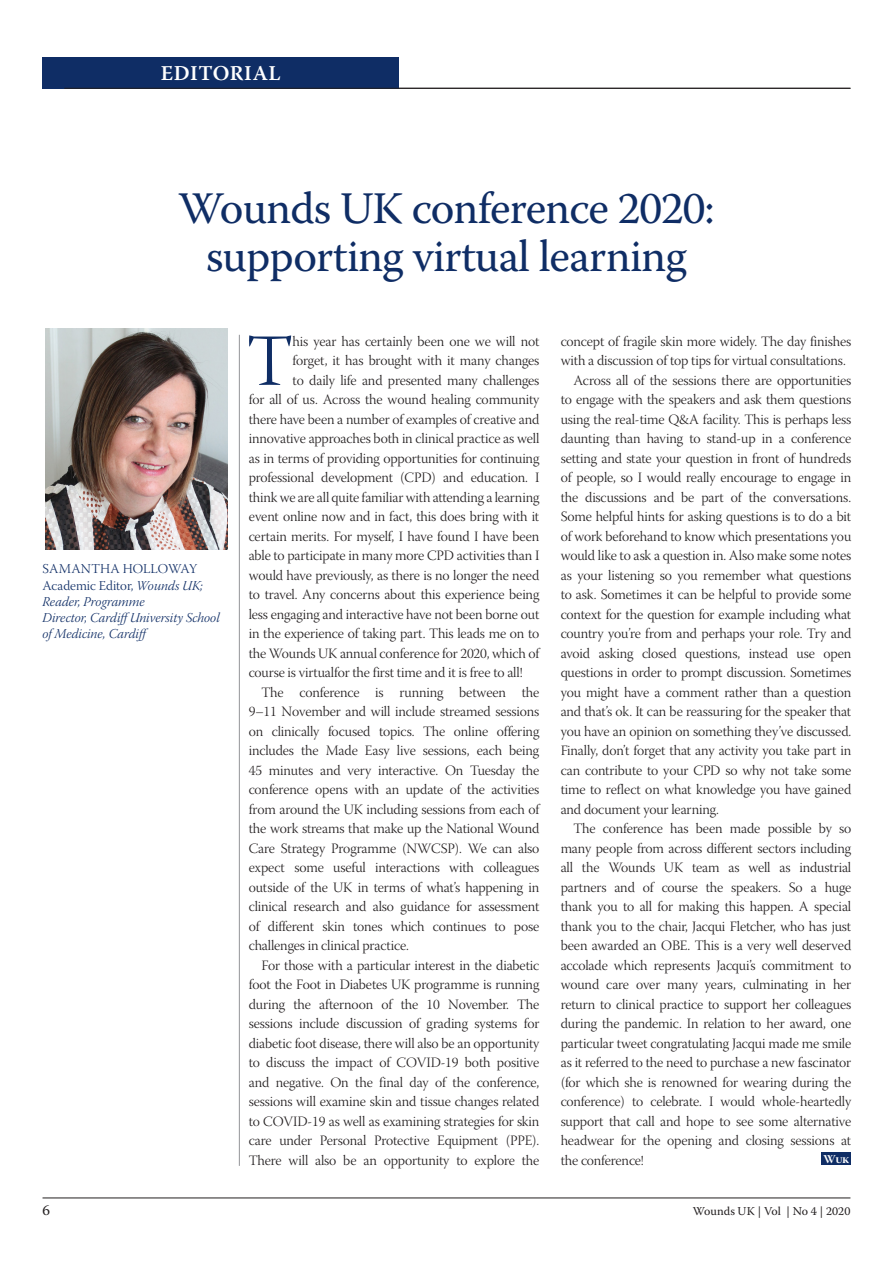
<style>
.page{position:relative;width:893px;height:1263px;background:#fff}
.page>*{position:absolute;margin:0;border:0;box-sizing:border-box;transform-origin:0 0}
.First_paragraph{font:73.35px "Warnock Pro Light Subh";color:#0f2d65}
.Article_title{font:45px/48px "Warnock Pro";letter-spacing:-.02em;color:#0f2d65;text-align:center}
.t1{font:600 21px "Warnock Pro";letter-spacing:.025em;color:#fff}
.t2{font:15px "Warnock Pro";color:#231f20}
.Paragraph_indented{font:14.25px/19.5px "Warnock Pro Light Subh";letter-spacing:-.01em;color:#231f20;text-align:justify}
.First_paragraph-2{font:14.25px "Warnock Pro Light Subh";letter-spacing:-.01em;color:#231f20}
.Author_s_details_ED{font:13.5px/16.2px "Warnock Pro Light It Subh";color:#0f2d65}
.Author_s_details_ED-2{font:13.5px "Warnock Pro Light Subh";letter-spacing:.005em;color:#0f2d65}
.t3{font:12px "Warnock Pro";letter-spacing:-.005em;color:#231f20}
.t4{font:12px "Warnock Pro Bold Subh";color:#fff}
.s1{font-family:"Warnock Pro Light Subh"}
</style>
<div class="page">
<hr style="left:43px;top:1197px;width:807px;height:1px;background:#231f20">
<hr style="left:43px;top:88px;width:807px;height:1px;background:#231f20">
<hr style="left:239px;top:335px;width:1px;height:831px;background:#939598">
<div style="left:43px;top:57px;width:356px;height:31px;background:#0f2d65"></div>
<div style="left:821px;top:1152px;width:30px;height:13px;background:#0f2d65"></div>
<img style="left:46px;top:328px;width:181px;height:221px">
<p class="t1" style="left:161px;top:61px;width:121px">EDITORIAL</p>
<p class="Article_title" style="left:178px;top:183px;width:538px">Wounds UK conference 2020: supporting virtual learning</p>
<p class="Author_s_details_ED-2" style="left:43px;top:562px;width:156px">SAMANTHA HOLLOWAY</p>
<p class="Author_s_details_ED" style="left:43px;top:579px;width:179px"><span class="s1">Academic Editor,</span> Wounds UK;<br>Reader, Programme<br>Director, CardiffUniversity School of Medicine, Cardiff</p>
<p class="First_paragraph" style="left:246px;top:321px;width:48px">T</p>
<p class="First_paragraph-2" style="left:293px;top:333px;width:248px">his year has certainly been one we will not</p>
<p class="First_paragraph-2" style="left:293px;top:353px;width:248px">forget, it has brought with it many changes</p>
<p class="First_paragraph-2" style="left:293px;top:372px;width:248px">to daily life and presented many challenges</p>
<p class="First_paragraph-2" style="left:249px;top:392px;width:292px">for all of us. Across the wound healing community</p>
<p class="First_paragraph-2" style="left:249px;top:411px;width:292px">there have been a number of examples of creative and</p>
<p class="First_paragraph-2" style="left:249px;top:431px;width:292px">innovative approaches both in clinical practice as well</p>
<p class="First_paragraph-2" style="left:249px;top:450px;width:292px">as in terms of providing opportunities for continuing</p>
<p class="First_paragraph-2" style="left:249px;top:470px;width:292px">professional development (CPD) and education. I</p>
<p class="First_paragraph-2" style="left:249px;top:489px;width:292px">think we are all quite familiar with attending a learning</p>
<p class="First_paragraph-2" style="left:249px;top:509px;width:292px">event online now and in fact, this does bring with it</p>
<p class="First_paragraph-2" style="left:249px;top:528px;width:292px">certain merits. For myself, I have found I have been</p>
<p class="First_paragraph-2" style="left:249px;top:548px;width:292px">able to participate in many more CPD activities than I</p>
<p class="First_paragraph-2" style="left:249px;top:567px;width:292px">would have previously, as there is no longer the need</p>
<p class="First_paragraph-2" style="left:249px;top:587px;width:292px">to travel. Any concerns about this experience being</p>
<p class="First_paragraph-2" style="left:249px;top:606px;width:292px">less engaging and interactive have not been borne out</p>
<p class="First_paragraph-2" style="left:249px;top:626px;width:292px">in the experience of taking part. This leads me on to</p>
<p class="First_paragraph-2" style="left:249px;top:645px;width:292px">the Wounds UK annual conference for 2020, which of</p>
<p class="First_paragraph-2" style="left:249px;top:665px;width:275px">course is virtualfor the first time and it is free to all!</p>
<p class="Paragraph_indented" style="left:249px;top:684px;width:292px;text-indent:13px">The conference is running between the 9–11 November and will include streamed sessions on clinically focused topics. The online offering includes the Made Easy live sessions, each being 45 minutes and very interactive. On Tuesday the conference opens with an update of the activities from around the UK including sessions from each of the work streams that make up the National Wound Care Strategy Programme (NWCSP). We can also expect some useful interactions with colleagues outside of the UK in terms of what’s happening in clinical research and also guidance for assessment of different skin tones which continues to pose challenges in clinical practice.</p>
<p class="Paragraph_indented" style="left:249px;top:957px;width:292px;text-indent:13px">For those with a particular interest in the diabetic foot the Foot in Diabetes UK programme is running during the afternoon of the 10 November. The sessions include discussion of grading systems for diabetic foot disease, there will also be an opportunity to discuss the impact of COVID-19 both positive and negative. On the final day of the conference, sessions will examine skin and tissue changes related to COVID-19 as well as examining strategies for skin care under Personal Protective Equipment (PPE).<br>There will also be an opportunity to explore the</p>
<p class="Paragraph_indented" style="left:561px;top:333px;width:292px">concept of fragile skin more widely. The day finishes with a discussion of top tips for virtual consultations.</p>
<p class="Paragraph_indented" style="left:561px;top:372px;width:292px;text-indent:13px">Across all of the sessions there are opportunities to engage with the speakers and ask them questions using the real-time Q&amp;A facility. This is perhaps less daunting than having to stand-up in a conference setting and state your question in front of hundreds of people, so I would really encourage to engage in the discussions and be part of the conversations.<br>Some helpful hints for asking questions is to do a bit of work beforehand to know which presentations you would like to ask a question in. Also make some notes as your listening so you remember what questions to ask. Sometimes it can be helpful to provide some context for the question for example including what country you’re from and perhaps your role. Try and avoid asking closed questions, instead use open questions in order to prompt discussion. Sometimes you might have a comment rather than a question and that’s ok. It can be reassuring for the speaker that you have an opinion on something they’ve discussed.<br>Finally, don’t forget that any activity you take part in can contribute to your CPD so why not take some time to reflect on what knowledge you have gained and document your learning.</p>
<p class="Paragraph_indented" style="left:561px;top:821px;width:292px;text-indent:13px">The conference has been made possible by so many people from across different sectors including all the Wounds UK team as well as industrial partners and of course the speakers. So a huge thank you to all for making this happen. A special thank you to the chair, Jacqui Fletcher, who has just been awarded an OBE. This is a very well deserved accolade which represents Jacqui’s commitment to wound care over many years, culminating in her return to clinical practice to support her colleagues during the pandemic. In relation to her award, one particular tweet congratulating Jacqui made me smile as it referred to the need to purchase a new fascinator (for which she is renowned for wearing during the conference) to celebrate. I would whole-heartedly support that call and hope to see some alternative headwear for the opening and closing sessions at the conference!</p>
<p class="t4" style="left:824px;top:1152px;width:27px">Wuk</p>
<p class="t2" style="left:43px;top:1201px;width:9px">6</p>
<p class="t3" style="left:693px;top:1204px;width:159px">Wounds UK | Vol | No 4 | 2020</p>
</div>
